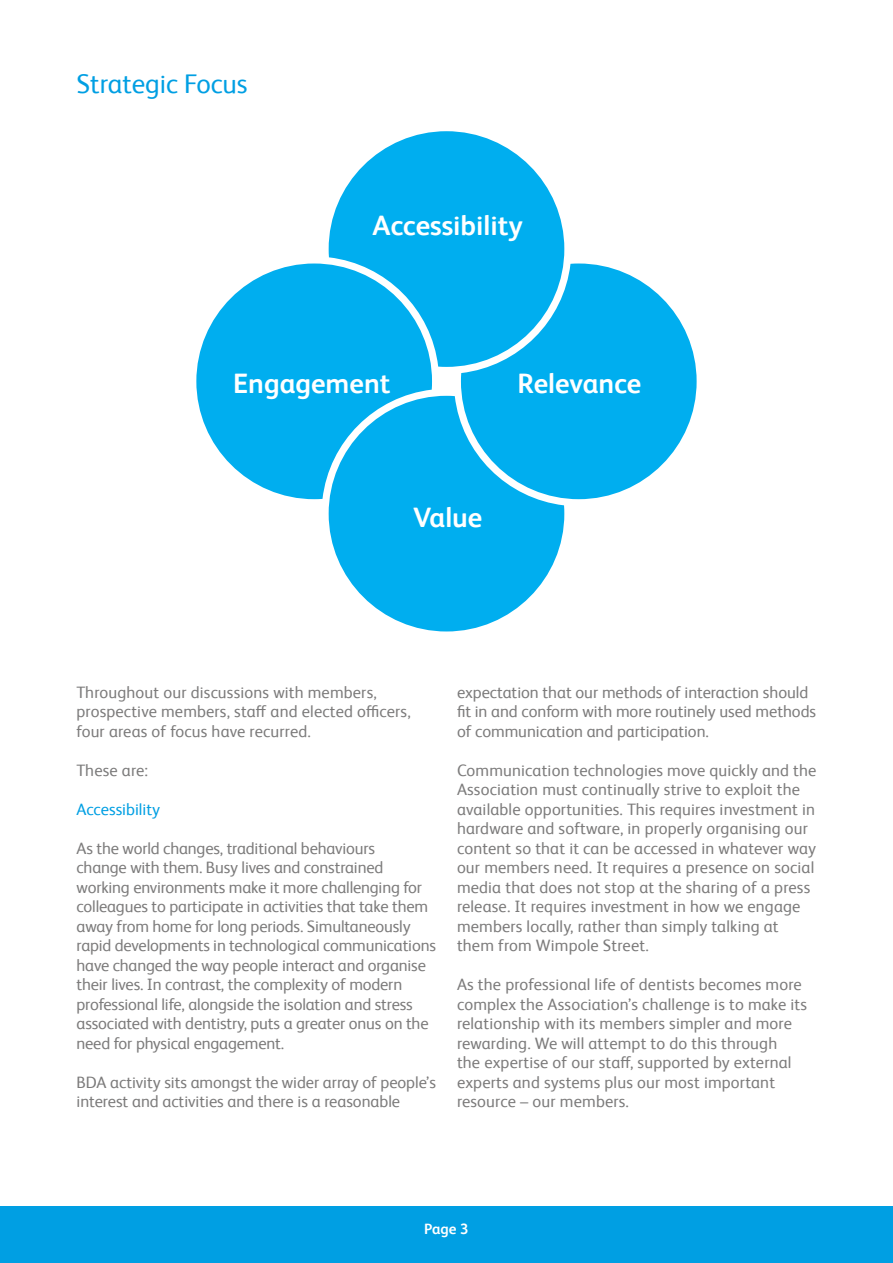
<style>
.page{position:relative;width:893px;height:1263px;background:#fff}
.page>*{position:absolute;margin:0;border:0;box-sizing:border-box;transform-origin:0 0}
.t1{font:700 28.2px "FS Albert Pro";color:#fff}
.t2{font:27px "FS Albert Pro";color:#009fe3}
.t3{font:16.5px/19.5px "FS Albert Pro";letter-spacing:-.005em;color:#7c7b7b}
.t4{font:16.5px "FS Albert Pro";color:#009fe3}
.t5{font:700 15px "FS Albert Pro";color:#fff}
</style>
<div class="page">
<div style="left:0;top:1206px;width:893px;height:57px;background:#009fe3"></div>
<svg style="left:461px;top:263px;width:236px;height:236px;fill:#00aeef"></svg>
<svg style="left:329px;top:396px;width:235px;height:235px;background:#27baf1"></svg>
<svg style="left:196px;top:263px;width:236px;height:236px;fill:#00aeef"></svg>
<svg style="left:329px;top:131px;width:235px;height:236px;background:#25baf1"></svg>
<h2 class="t2" style="left:77px;top:65px;width:173px">Strategic Focus</h2>
<h1 class="t1" style="left:373px;top:206px;width:152px">Accessibility</h1>
<h1 class="t1" style="left:233px;top:363px;width:159px">Engagement</h1>
<h1 class="t1" style="left:517px;top:363px;width:125px">Relevance</h1>
<h1 class="t1" style="left:413px;top:497px;width:71px">Value</h1>
<p class="t3" style="left:77px;top:681px;width:336px">Throughout our discussions with members, prospective members, staff and elected officers, four areas of focus have recurred.</p>
<p class="t3" style="left:77px;top:759px;width:73px">These are:</p>
<p class="t4" style="left:77px;top:797px;width:85px">Accessibility</p>
<p class="t3" style="left:77px;top:837px;width:361px">As the world changes, traditional behaviours<br>change with them. Busy lives and constrained working environments make it more challenging for colleagues to participate in activities that take them away from home for long periods. Simultaneously rapid developments in technological communications have changed the way people interact and organise their lives. In contrast, the complexity of modern professional life, alongside the isolation and stress associated with dentistry, puts a greater onus on the need for physical engagement.</p>
<p class="t3" style="left:77px;top:1071px;width:361px">BDA activity sits amongst the wider array of people’s interest and activities and there is a reasonable</p>
<p class="t3" style="left:457px;top:681px;width:361px">expectation that our methods of interaction should fit in and conform with more routinely used methods of communication and participation.</p>
<p class="t3" style="left:457px;top:759px;width:361px">Communication technologies move quickly and the Association must continually strive to exploit the available opportunities. This requires investment in hardware and software, in properly organising our content so that it can be accessed in whatever way our members need. It requires a presence on social media that does not stop at the sharing of a press release. It requires investment in how we engage members locally, rather than simply talking at them from Wimpole Street.</p>
<p class="t3" style="left:457px;top:973px;width:352px">As the professional life of dentists becomes more complex the Association’s challenge is to make its relationship with its members simpler and more rewarding. We will attempt to do this through<br>the expertise of our staff, supported by external experts and systems plus our most important resource – our members.</p>
<p class="t5" style="left:424px;top:1218px;width:46px">Page 3</p>
</div>
